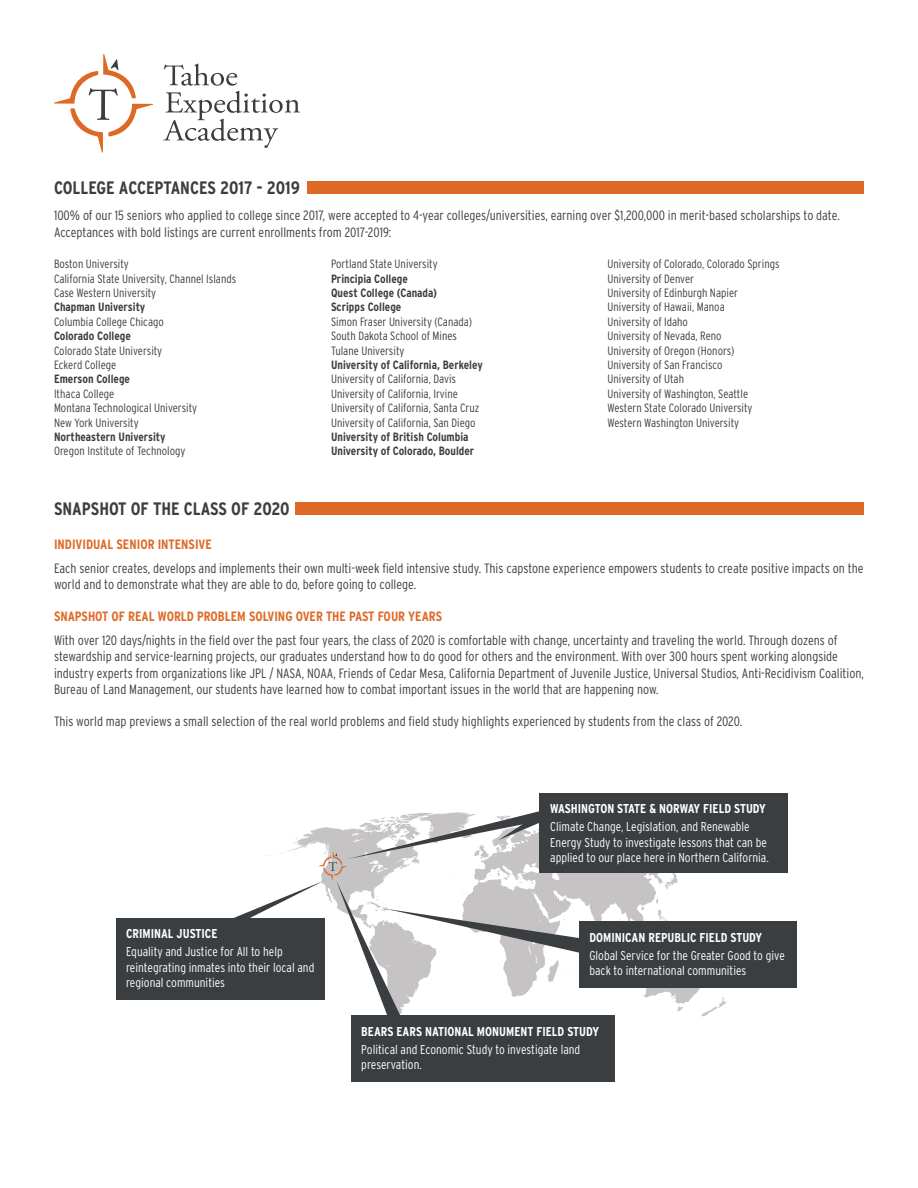
<style>
.page{position:relative;width:918px;height:1188px;background:#fff}
.page>*{position:absolute;margin:0;border:0;box-sizing:border-box;transform-origin:0 0}
.t1{font:700 condensed 18px "Interstate";color:#3b3e40}
.t2{font:300 condensed 13.5px/16.2px "Interstate";color:#3b3e40}
.t3{font:700 condensed 13.5px "Interstate";color:#de6926}
.t4{font:300 condensed 12.9px/15.5px "Interstate";color:#fff}
.t5{font:700 condensed 12.9px "Interstate";color:#fff}
.t6{font:300 condensed 12px "Interstate";color:#3b3e40}
.t7{font:700 condensed 12px "Interstate";color:#3b3e40}
</style>
<div class="page">
<div style="left:296px;top:502px;width:568px;height:13px;background:#de6926"></div>
<svg style="left:351px;top:872px;width:393px;height:159px"></svg>
<div style="left:580px;top:922px;width:217px;height:66px;background:#3b3e40"></div>
<div style="left:352px;top:1016px;width:263px;height:66px;background:#3b3e40"></div>
<div style="left:116px;top:918px;width:209px;height:81px;background:#3b3e40"></div>
<div style="left:540px;top:793px;width:248px;height:79px;background:#3b3e40"></div>
<svg style="left:225px;top:811px;width:355px;height:205px"></svg>
<svg style="left:54px;top:54px;width:99px;height:99px"></svg>
<svg style="left:163px;top:64px;width:137px;height:84px"></svg>
<div style="left:307px;top:181px;width:557px;height:13px;background:#de6926"></div>
<p class="t1" style="left:54px;top:178px;width:248px">COLLEGE ACCEPTANCES 2017 - 2019</p>
<p class="t2" style="left:54px;top:207px;width:787px">100% of our 15 seniors who applied to college since 2017, were accepted to 4-year colleges/universities, earning over $1,200,000 in merit-based scholarships to date.</p>
<p class="t2" style="left:54px;top:224px;width:339px">Acceptances with bold listings are current enrollments from 2017-2019:</p>
<p class="t6" style="left:54px;top:257px;width:76px">Boston University</p>
<p class="t6" style="left:54px;top:272px;width:184px">California State University, Channel Islands</p>
<p class="t6" style="left:54px;top:286px;width:104px">Case Western University</p>
<p class="t7" style="left:54px;top:300px;width:93px">Chapman University</p>
<p class="t6" style="left:54px;top:315px;width:111px">Columbia College Chicago</p>
<p class="t7" style="left:54px;top:329px;width:78px">Colorado College</p>
<p class="t6" style="left:54px;top:344px;width:110px">Colorado State University</p>
<p class="t6" style="left:54px;top:358px;width:64px">Eckerd College</p>
<p class="t7" style="left:54px;top:372px;width:78px">Emerson College</p>
<p class="t6" style="left:54px;top:387px;width:62px">Ithaca College</p>
<p class="t6" style="left:54px;top:401px;width:145px">Montana Technological University</p>
<p class="t6" style="left:54px;top:416px;width:86px">New York University</p>
<p class="t7" style="left:54px;top:430px;width:113px">Northeastern University</p>
<p class="t6" style="left:54px;top:444px;width:133px">Oregon Institute of Technology</p>
<p class="t1" style="left:54px;top:498px;width:237px">SNAPSHOT OF THE CLASS OF 2020</p>
<p class="t3" style="left:54px;top:537px;width:159px">INDIVIDUAL SENIOR INTENSIVE</p>
<p class="t6" style="left:331px;top:257px;width:108px">Portland State University</p>
<p class="t7" style="left:331px;top:272px;width:78px">Principia College</p>
<p class="t7" style="left:331px;top:286px;width:108px">Quest College (Canada)</p>
<p class="t7" style="left:331px;top:300px;width:72px">Scripps College</p>
<p class="t6" style="left:331px;top:315px;width:143px">Simon Fraser University (Canada)</p>
<p class="t6" style="left:331px;top:329px;width:127px">South Dakota School of Mines</p>
<p class="t6" style="left:331px;top:344px;width:75px">Tulane University</p>
<p class="t7" style="left:331px;top:358px;width:153px">University of California, Berkeley</p>
<p class="t6" style="left:331px;top:372px;width:127px">University of California, Davis</p>
<p class="t6" style="left:331px;top:387px;width:128px">University of California, Irvine</p>
<p class="t6" style="left:331px;top:401px;width:150px">University of California, Santa Cruz</p>
<p class="t6" style="left:331px;top:416px;width:146px">University of California, San Diego</p>
<p class="t7" style="left:331px;top:430px;width:139px">University of British Columbia</p>
<p class="t7" style="left:331px;top:444px;width:145px">University of Colorado, Boulder</p>
<p class="t6" style="left:608px;top:257px;width:174px">University of Colorado, Colorado Springs</p>
<p class="t6" style="left:608px;top:272px;width:88px">University of Denver</p>
<p class="t6" style="left:608px;top:286px;width:132px">University of Edinburgh Napier</p>
<p class="t6" style="left:608px;top:300px;width:119px">University of Hawaii, Manoa</p>
<p class="t6" style="left:608px;top:315px;width:82px">University of Idaho</p>
<p class="t6" style="left:608px;top:329px;width:116px">University of Nevada, Reno</p>
<p class="t6" style="left:608px;top:344px;width:128px">University of Oregon (Honors)</p>
<p class="t6" style="left:608px;top:358px;width:116px">University of San Francisco</p>
<p class="t6" style="left:608px;top:372px;width:78px">University of Utah</p>
<p class="t6" style="left:608px;top:387px;width:142px">University of Washington, Seattle</p>
<p class="t6" style="left:608px;top:401px;width:147px">Western State Colorado University</p>
<p class="t6" style="left:608px;top:416px;width:133px">Western Washington University</p>
<p class="t2" style="left:54px;top:560px;width:811px">Each senior creates, develops and implements their own multi-week field intensive study. This capstone experience empowers students to create positive impacts on the world and to demonstrate what they are able to do, before going to college.</p>
<p class="t3" style="left:54px;top:609px;width:390px">SNAPSHOT OF REAL WORLD PROBLEM SOLVING OVER THE PAST FOUR YEARS</p>
<p class="t2" style="left:54px;top:632px;width:812px">With over 120 days/nights in the field over the past four years, the class of 2020 is comfortable with change, uncertainty and traveling the world. Through dozens of stewardship and service-learning projects, our graduates understand how to do good for others and the environment. With over 300 hours spent working alongside industry experts from organizations like JPL / NASA, NOAA, Friends of Cedar Mesa, California Department of Juvenile Justice, Universal Studios, Anti-Recidivism Coalition, Bureau of Land Management, our students have learned how to combat important issues in the world that are happening now.</p>
<p class="t2" style="left:54px;top:713px;width:690px">This world map previews a small selection of the real world problems and field study highlights experienced by students from the class of 2020.</p>
<p class="t5" style="left:550px;top:801px;width:217px">WASHINGTON STATE &amp; NORWAY FIELD STUDY</p>
<p class="t5" style="left:126px;top:926px;width:93px">CRIMINAL JUSTICE</p>
<p class="t4" style="left:126px;top:944px;width:190px">Equality and Justice for All to help reintegrating inmates into their local and regional communities</p>
<p class="t4" style="left:550px;top:819px;width:220px">Climate Change, Legislation, and Renewable<br>Energy Study to investigate lessons that can be applied to our place here in Northern California.</p>
<p class="t5" style="left:589px;top:930px;width:174px">DOMINICAN REPUBLIC FIELD STUDY</p>
<p class="t4" style="left:589px;top:947px;width:197px">Global Service for the Greater Good to give back to international communities</p>
<p class="t5" style="left:361px;top:1024px;width:239px">BEARS EARS NATIONAL MONUMENT FIELD STUDY</p>
<p class="t4" style="left:361px;top:1041px;width:221px">Political and Economic Study to investigate land preservation.</p>
</div>
